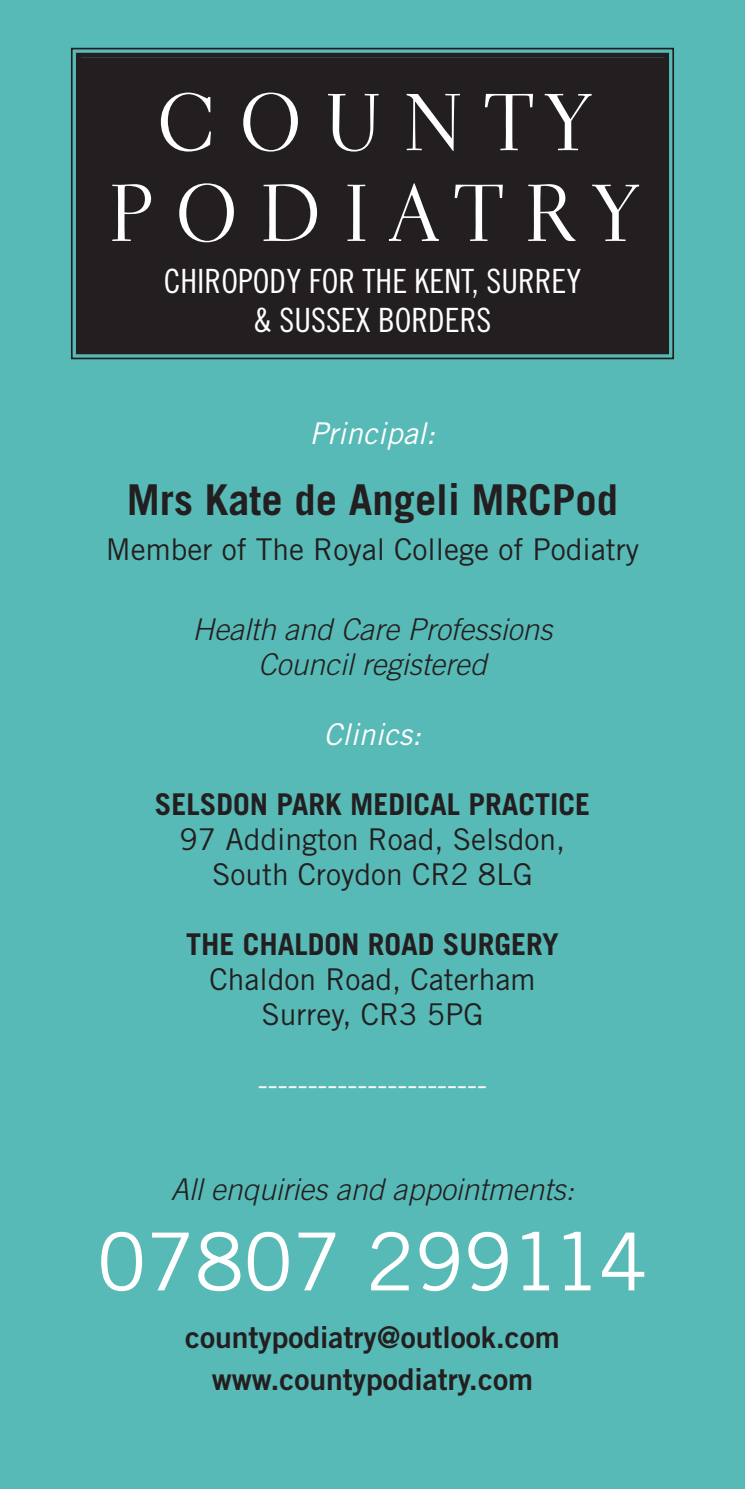
<style>
.page{position:relative;width:745px;height:1489px;background:#fff}
.page>*{position:absolute;margin:0;border:0;box-sizing:border-box;transform-origin:0 0}
.t1{font:81.25px/90.8px "Electra LH Display";letter-spacing:.31em;color:#fff;text-align:center}
.t2{font:80px "Trade Gothic";color:#fff}
.t3{font:700 42.5px "Trade Gothic";color:#231f20}
.t4{font:33.5px/38.2px "Trade Gothic Cond Eighteen";color:#fff;text-align:center}
.t5{font:30px/35px "Trade Gothic";color:#231f20;text-align:center}
.t6{font:italic 300 30px/35px "Trade Gothic";color:#231f20;text-align:center}
.t7{font:30px/42.5px "Trade Gothic Bold Two";color:#231f20;text-align:center}
.t8{font:700 30px "Trade Gothic";color:#231f20}
.t9{font:30px "Trade Gothic";color:#fff}
.t10{font:italic 30px "Trade Gothic";color:#fff}
</style>
<div class="page">
<div style="left:0;top:0;width:744px;height:1488px;background:#57bab7"></div>
<div style="left:81px;top:58px;width:582px;height:291px;background:#231f20"></div>
<div style="left:71px;top:48px;width:602px;height:311px;border:2px solid #231f20"></div>
<div style="left:76px;top:53px;width:592px;height:301px;border:5px solid #231f20"></div>
<h1 class="t1" style="left:110px;top:85px;width:525px">COUNTY<br>PODIATRY</h1>
<p class="t4" style="left:164px;top:265px;width:419px">CHIROPODY FOR THE KENT, SURREY &amp; SUSSEX BORDERS</p>
<p class="t10" style="left:309px;top:422px;width:127px">Principal:</p>
<h3 class="t3" style="left:127px;top:484px;width:492px">Mrs Kate de Angeli MRCPod</h3>
<p class="t5" style="left:106px;top:534px;width:534px">Member of The Royal College of Podiatry</p>
<p class="t6" style="left:192px;top:614px;width:361px">Health and Care Professions<br>Council registered</p>
<p class="t10" style="left:323px;top:723px;width:99px">Clinics:</p>
<p class="t8" style="left:154px;top:793px;width:437px">SELSDON PARK MEDICAL PRACTICE</p>
<p class="t5" style="left:179px;top:824px;width:387px">97 Addington Road, Selsdon,<br>South Croydon CR2 8LG</p>
<p class="t8" style="left:186px;top:933px;width:374px">THE CHALDON ROAD SURGERY</p>
<p class="t5" style="left:209px;top:964px;width:327px">Chaldon Road, Caterham<br>Surrey, CR3 5PG</p>
<p class="t9" style="left:258px;top:1073px;width:231px">-----------------------</p>
<p class="t6" style="left:171px;top:1174px;width:404px">All enquiries and appointments:</p>
<h2 class="t2" style="left:97px;top:1232px;width:552px">07807 299114</h2>
<p class="t7" style="left:185px;top:1318px;width:376px">countypodiatry@outlook.com www.countypodiatry.com</p>
</div>
